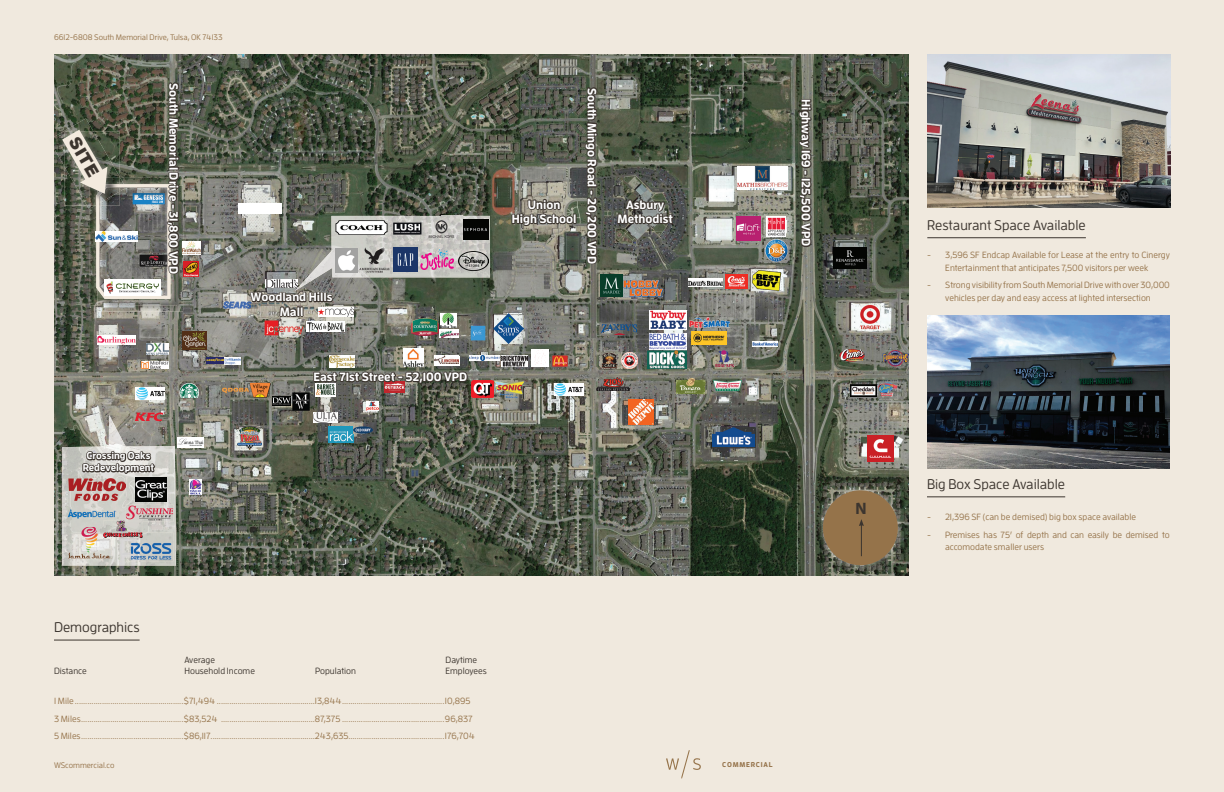
<style>
.page{position:relative;width:1224px;height:792px;background:#fff}
.page>*{position:absolute;margin:0;border:0;box-sizing:border-box;transform-origin:0 0}
.t1{font:900 16.6px "Arial";color:#3c352f}
.t2{font:700 16px "Enzo OT";color:#3c352f}
.t3{font:500 14px "Enzo OT";color:#3c352f}
.t4{font:700 12px/14.4px "Enzo OT";color:#fff;text-align:center}
.t5{font:700 10px/12px "Enzo OT";color:#fff;text-align:center}
.t6{font:500 9px/12.8px "Enzo OT";color:#95734a}
.t7{font:500 9px/10.8px "Enzo OT";color:#3c352f}
.t8{font:500 8px "Enzo OT";color:#95734a}
.t9{font:700 7px "Enzo OT";letter-spacing:.11em;color:#95734a}
</style>
<div class="page">
<div style="left:0;top:0;width:612px;height:792px;background:#f0e9de"></div>
<div style="left:612px;top:0;width:612px;height:792px;background:#f0e9de"></div>
<svg style="left:666px;top:750px;width:35px;height:28px"></svg>
<img style="left:54px;top:54px;width:855px;height:522px">
<hr style="left:54px;top:640px;width:86px;height:1px;background:#3c352f">
<img style="left:817px;top:484px;width:87px;height:88px">
<div style="left:823px;top:490px;width:75px;height:75px;background:#95734a;border-radius:50%"></div>
<hr style="left:861px;top:525px;width:1px;height:31px;background:#3c352f">
<svg style="left:859px;top:519px;width:5px;height:7px"></svg>
<svg style="left:250px;top:292px;width:83px;height:30px;background:#79756c"></svg>
<img style="left:868px;top:435px;width:26px;height:27px">
<img style="left:182px;top:332px;width:25px;height:17px">
<img style="left:307px;top:322px;width:38px;height:10px">
<img style="left:712px;top:427px;width:42px;height:20px">
<img style="left:98px;top:335px;width:37px;height:10px">
<img style="left:316px;top:387px;width:19px;height:9px">
<img style="left:328px;top:426px;width:25px;height:16px">
<img style="left:330px;top:356px;width:24px;height:11px">
<svg style="left:238px;top:203px;width:44px;height:11px"></svg>
<img style="left:266px;top:279px;width:29px;height:8px">
<img style="left:318px;top:307px;width:36px;height:10px">
<svg style="left:179px;top:383px;width:20px;height:15px"></svg>
<img style="left:238px;top:427px;width:23px;height:23px">
<img style="left:223px;top:302px;width:28px;height:6px">
<img style="left:353px;top:426px;width:20px;height:7px">
<img style="left:313px;top:412px;width:25px;height:10px">
<img style="left:385px;top:387px;width:19px;height:6px">
<img style="left:412px;top:318px;width:27px;height:18px">
<img style="left:850px;top:380px;width:29px;height:22px">
<img style="left:736px;top:217px;width:24px;height:24px">
<img style="left:629px;top:400px;width:24px;height:24px">
<img style="left:859px;top:303px;width:21px;height:28px">
<img style="left:494px;top:314px;width:29px;height:29px">
<img style="left:834px;top:247px;width:32px;height:21px">
<img style="left:263px;top:320px;width:41px;height:16px">
<img style="left:98px;top:299px;width:85px;height:12px">
<img style="left:98px;top:299px;width:79px;height:6px">
<img style="left:273px;top:396px;width:18px;height:10px">
<img style="left:712px;top:380px;width:31px;height:11px">
<img style="left:291px;top:392px;width:19px;height:19px">
<img style="left:142px;top:361px;width:26px;height:8px">
<img style="left:146px;top:343px;width:22px;height:12px">
<img style="left:177px;top:437px;width:27px;height:10px">
<img style="left:189px;top:480px;width:12px;height:15px">
<img style="left:764px;top:239px;width:24px;height:23px">
<svg style="left:616px;top:195px;width:59px;height:34px;background:#54544d"></svg>
<img style="left:619px;top:275px;width:47px;height:24px">
<img style="left:649px;top:334px;width:37px;height:15px">
<img style="left:648px;top:351px;width:38px;height:18px">
<div style="left:649px;top:311px;width:37px;height:19px;background:#fff"></div>
<img style="left:650px;top:311px;width:36px;height:18px">
<img style="left:601px;top:325px;width:36px;height:9px">
<img style="left:883px;top:350px;width:25px;height:17px">
<img style="left:688px;top:278px;width:35px;height:9px">
<img style="left:752px;top:271px;width:28px;height:19px">
<img style="left:690px;top:317px;width:39px;height:11px">
<img style="left:472px;top:380px;width:21px;height:18px">
<img style="left:879px;top:380px;width:19px;height:20px">
<svg style="left:878px;top:380px;width:1px;height:20px"></svg>
<img style="left:715px;top:350px;width:19px;height:17px">
<img style="left:738px;top:167px;width:50px;height:22px">
<img style="left:837px;top:347px;width:29px;height:16px">
<img style="left:767px;top:216px;width:19px;height:20px">
<img style="left:601px;top:275px;width:21px;height:22px">
<img style="left:552px;top:355px;width:17px;height:12px">
<img style="left:501px;top:356px;width:26px;height:11px">
<div style="left:531px;top:349px;width:17px;height:18px;background:#fff"></div>
<img style="left:495px;top:374px;width:30px;height:30px">
<img style="left:676px;top:377px;width:30px;height:18px">
<img style="left:597px;top:378px;width:32px;height:13px">
<svg style="left:367px;top:401px;width:11px;height:9px"></svg>
<img style="left:753px;top:342px;width:25px;height:5px">
<img style="left:189px;top:241px;width:12px;height:14px">
<img style="left:189px;top:261px;width:9px;height:15px">
<img style="left:207px;top:357px;width:18px;height:7px">
<svg style="left:225px;top:357px;width:16px;height:7px"></svg>
<img style="left:295px;top:216px;width:195px;height:75px">
<img style="left:421px;top:249px;width:35px;height:20px">
<img style="left:335px;top:248px;width:23px;height:24px">
<img style="left:360px;top:248px;width:29px;height:24px">
<img style="left:463px;top:220px;width:25px;height:20px">
<img style="left:392px;top:218px;width:28px;height:21px">
<img style="left:393px;top:247px;width:25px;height:25px">
<img style="left:420px;top:215px;width:43px;height:28px">
<img style="left:333px;top:219px;width:56px;height:18px">
<img style="left:458px;top:251px;width:31px;height:19px">
<img style="left:54px;top:118px;width:8px;height:60px">
<img style="left:62px;top:415px;width:114px;height:151px">
<svg style="left:81px;top:450px;width:76px;height:28px"></svg>
<img style="left:65px;top:507px;width:53px;height:12px">
<img style="left:135px;top:477px;width:31px;height:25px">
<img style="left:69px;top:479px;width:56px;height:21px">
<img style="left:104px;top:520px;width:39px;height:17px">
<img style="left:68px;top:527px;width:43px;height:31px">
<svg style="left:104px;top:527px;width:7px;height:10px"></svg>
<img style="left:126px;top:505px;width:47px;height:17px">
<svg style="left:126px;top:520px;width:17px;height:2px"></svg>
<img style="left:128px;top:532px;width:45px;height:30px">
<img style="left:128px;top:532px;width:15px;height:5px">
<svg style="left:135px;top:413px;width:30px;height:8px"></svg>
<div style="left:135px;top:387px;width:30px;height:13px;background:#fff"></div>
<img style="left:136px;top:388px;width:28px;height:12px">
<img style="left:439px;top:314px;width:19px;height:23px">
<div style="left:434px;top:356px;width:25px;height:10px;background:#fff"></div>
<img style="left:435px;top:356px;width:23px;height:8px">
<img style="left:403px;top:348px;width:21px;height:19px">
<img style="left:470px;top:325px;width:16px;height:17px">
<img style="left:470px;top:356px;width:29px;height:4px">
<img style="left:62px;top:81px;width:127px;height:218px">
<svg style="left:312px;top:370px;width:157px;height:17px;background:#5a534b"></svg>
<svg style="left:511px;top:86px;width:96px;height:179px;background:#616459"></svg>
<svg style="left:794px;top:98px;width:21px;height:150px;background:#525448"></svg>
<img style="left:222px;top:383px;width:49px;height:15px">
<img style="left:621px;top:352px;width:17px;height:17px">
<img style="left:599px;top:352px;width:20px;height:17px">
<svg style="left:554px;top:383px;width:29px;height:13px"></svg>
<img style="left:555px;top:384px;width:27px;height:11px">
<img style="left:725px;top:275px;width:23px;height:14px">
<img style="left:692px;top:331px;width:34px;height:13px">
<img style="left:927px;top:54px;width:243px;height:154px">
<hr style="left:927px;top:237px;width:159px;height:1px;background:#3c352f">
<img style="left:927px;top:315px;width:243px;height:154px">
<hr style="left:927px;top:497px;width:138px;height:1px;background:#3c352f">
<p class="t8" style="left:54px;top:33px;width:170px">6612-6808 South Memorial Drive, Tulsa, OK 74133</p>
<h1 class="t1" style="left:84px;top:132px;width:44px;rotate:60deg">SITE</h1>
<h3 class="t4" style="left:181px;top:83px;width:192px;rotate:90deg">South Memorial Drive - 31,800 VPD</h3>
<p class="t5" style="left:83px;top:450px;width:73px">Crossing Oaks<br>Redevelopment</p>
<h3 class="t4" style="left:251px;top:290px;width:83px">Woodland Hills<br>Mall</h3>
<h3 class="t4" style="left:313px;top:369px;width:155px">East 71st Street - 52,100 VPD</h3>
<h3 class="t4" style="left:600px;top:88px;width:178px;rotate:90deg">South Mingo Road - 20,200 VPD</h3>
<h3 class="t4" style="left:814px;top:99px;width:149px;rotate:90deg">Highway 169 - 125,500 VPD</h3>
<h3 class="t4" style="left:512px;top:197px;width:66px">Union<br>High School</h3>
<h3 class="t4" style="left:617px;top:197px;width:57px">Asbury<br>Methodist</h3>
<h3 class="t3" style="left:54px;top:619px;width:87px">Demographics</h3>
<p class="t7" style="left:184px;top:654px;width:72px">Average<br>Household Income</p>
<p class="t7" style="left:446px;top:654px;width:43px">Daytime<br>Employees</p>
<p class="t7" style="left:54px;top:665px;width:34px">Distance</p>
<p class="t7" style="left:315px;top:665px;width:43px">Population</p>
<p class="t6" style="left:54px;top:692px;width:423px;line-height:17.3px">1 Mile ....................................................$71,494 ...............................................13,844 .................................................10,895<br>3 Miles .................................................$83,524 .............................................87,375 .................................................96,837<br>5 Miles .................................................$86,117..................................................243,635..............................................176,704</p>
<p class="t8" style="left:54px;top:760px;width:62px">WScommercial.co</p>
<p class="t9" style="left:722px;top:760px;width:52px">COMMERCIAL</p>
<h2 class="t2" style="left:856px;top:498px;width:13px">N</h2>
<h3 class="t3" style="left:927px;top:217px;width:160px">Restaurant Space Available</h3>
<p class="t6" style="left:927px;top:248px;width:244px;text-align:center">- 3,596 SF Endcap Available for Lease at the entry to Cinergy<br>Entertainment that anticipates 7,500 visitors per week</p>
<p class="t6" style="left:927px;top:279px;width:244px;text-align:center">- Strong visibility from South Memorial Drive with over 30,000 vehicles per day and easy access at lighted intersection</p>
<h3 class="t3" style="left:927px;top:476px;width:140px">Big Box Space Available</h3>
<p class="t6" style="left:927px;top:511px;width:211px">- 21,396 SF (can be demised) big box space available</p>
<p class="t6" style="left:945px;top:528px;width:226px;text-indent:-18px">- Premises has 75’ of depth and can easily be demised to accomodate smaller users</p>
</div>
